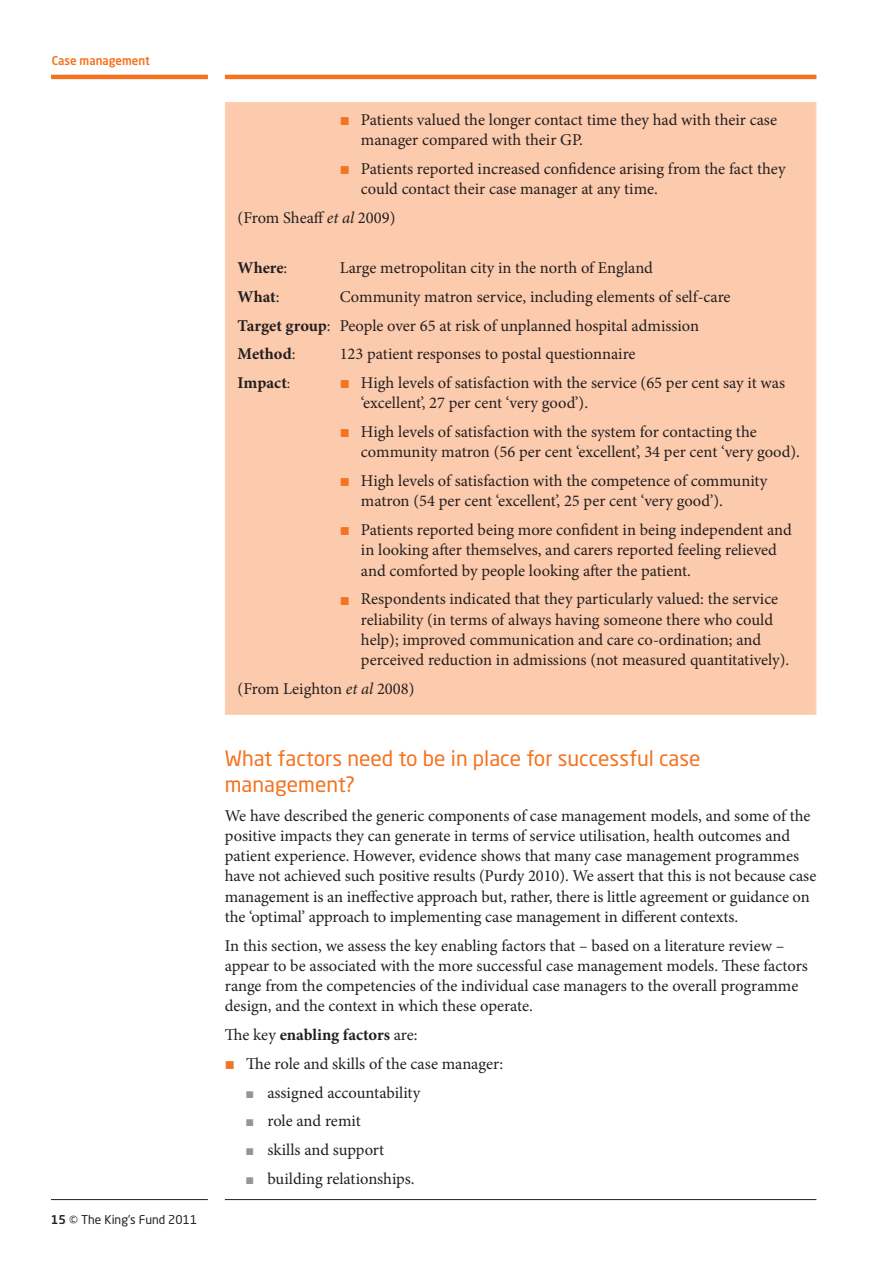
<style>
.page{position:relative;width:893px;height:1263px;background:#fff}
.page>*{position:absolute;margin:0;border:0;box-sizing:border-box;transform-origin:0 0}
.t1{font:21px/25.5px "Neo Sans Std";color:#f47321}
.t2{font:16.5px/20.2px "Minion Pro";letter-spacing:-.005em;color:#231f20}
.t3{font:700 16.5px "Minion Pro";letter-spacing:-.005em;color:#231f20}
.t4{font:12px "Neo Sans Std";color:#231f20}
.t5{font:500 12px "Neo Sans Std";color:#f47321;scale:.96 1}
.s1{font-weight:500}
.s2{color:#f47321}
.s3{font-style:italic}
.s4{font-weight:400}
.s5{font-weight:700}
.s6{font-weight:400;font-size:15px}
.s7{color:#939598}
</style>
<div class="page">
<hr style="left:51px;top:1199px;width:157px;height:1px;background:#231f20">
<hr style="left:225px;top:1199px;width:591px;height:1px;background:#231f20">
<hr style="left:51px;top:75px;width:157px;height:4px;background:#f47321">
<hr style="left:225px;top:75px;width:591px;height:4px;background:#f47321">
<div style="left:225px;top:102px;width:591px;height:613px;background:#fccaac"></div>
<p class="t5" style="left:52px;top:53px;width:104px">Case management</p>
<p class="t4" style="left:51px;top:1212px;width:148px"><span class="s1">15</span> © The King’s Fund 2011</p>
<p class="t2" style="left:361px;top:110px;width:418px;text-indent:-21px"><span class="s2">■</span> Patients valued the longer contact time they had with their case manager compared with their GP.</p>
<p class="t2" style="left:361px;top:159px;width:426px;text-indent:-21px"><span class="s2">■</span> Patients reported increased confidence arising from the fact they could contact their case manager at any time.</p>
<p class="t2" style="left:238px;top:208px;width:159px">(From Sheaff <span class="s3">et al</span> 2009)</p>
<p class="t3" style="left:238px;top:256px;width:51px">Where<span class="s4">:</span></p>
<p class="t2" style="left:340px;top:258px;width:315px">Large metropolitan city in the north of England</p>
<p class="t3" style="left:238px;top:285px;width:43px">What<span class="s4">:</span></p>
<p class="t2" style="left:238px;top:282px;width:494px;line-height:28.8px;text-indent:102px">Community matron service, including elements of self-care<br><span class="s5">Target group</span>: People over 65 at risk of unplanned hospital admission<br><span class="s5">Method</span>:</p>
<p class="t2" style="left:340px;top:344px;width:297px">123 patient responses to postal questionnaire</p>
<p class="t3" style="left:238px;top:371px;width:54px">Impact<span class="s6">:</span></p>
<p class="t2" style="left:361px;top:373px;width:426px;text-indent:-21px"><span class="s2">■</span> High levels of satisfaction with the service (65 per cent say it was ‘excellent’, 27 per cent ‘very good’).</p>
<p class="t2" style="left:361px;top:422px;width:441px;text-indent:-21px"><span class="s2">■</span> High levels of satisfaction with the system for contacting the community matron (56 per cent ‘excellent’, 34 per cent ‘very good).</p>
<p class="t2" style="left:361px;top:471px;width:408px;text-indent:-21px"><span class="s2">■</span> High levels of satisfaction with the competence of community matron (54 per cent ‘excellent’, 25 per cent ‘very good’).</p>
<p class="t2" style="left:361px;top:520px;width:432px;text-indent:-21px"><span class="s2">■</span> Patients reported being more confident in being independent and in looking after themselves, and carers reported feeling relieved and comforted by people looking after the patient.</p>
<p class="t2" style="left:361px;top:589px;width:430px;text-indent:-21px"><span class="s2">■</span> Respondents indicated that they particularly valued: the service reliability (in terms of always having someone there who could help); improved communication and care co-ordination; and perceived reduction in admissions (not measured quantitatively).</p>
<p class="t2" style="left:238px;top:679px;width:178px">(From Leighton <span class="s3">et al</span> 2008)</p>
<p class="t1" style="left:225px;top:745px;width:477px">What factors need to be in place for successful case management?</p>
<p class="t2" style="left:225px;top:805px;width:593px">We have described the generic components of case management models, and some of the positive impacts they can generate in terms of service utilisation, health outcomes and patient experience. However, evidence shows that many case management programmes have not achieved such positive results (Purdy 2010). We assert that this is not because case management is an ineffective approach but, rather, there is little agreement or guidance on the ‘optimal’ approach to implementing case management in different contexts.</p>
<p class="t2" style="left:225px;top:935px;width:584px">In this section, we assess the key enabling factors that – based on a literature review – appear to be associated with the more successful case management models. These factors range from the competencies of the individual case managers to the overall programme design, and the context in which these operate.</p>
<p class="t3" style="left:225px;top:1023px;width:194px"><span class="s4">The key</span> enabling factors <span class="s4">are:</span></p>
<p class="t2" style="left:225px;top:1053px;width:280px"><span class="s2">■</span> The role and skills of the case manager:</p>
<p class="t2" style="left:246px;top:1082px;width:176px"><span class="s7">■</span> assigned accountability</p>
<p class="t2" style="left:246px;top:1111px;width:116px"><span class="s7">■</span> role and remit</p>
<p class="t2" style="left:246px;top:1140px;width:140px"><span class="s7">■</span> skills and support</p>
<p class="t2" style="left:246px;top:1168px;width:170px"><span class="s7">■</span> building relationships.</p>
</div>
